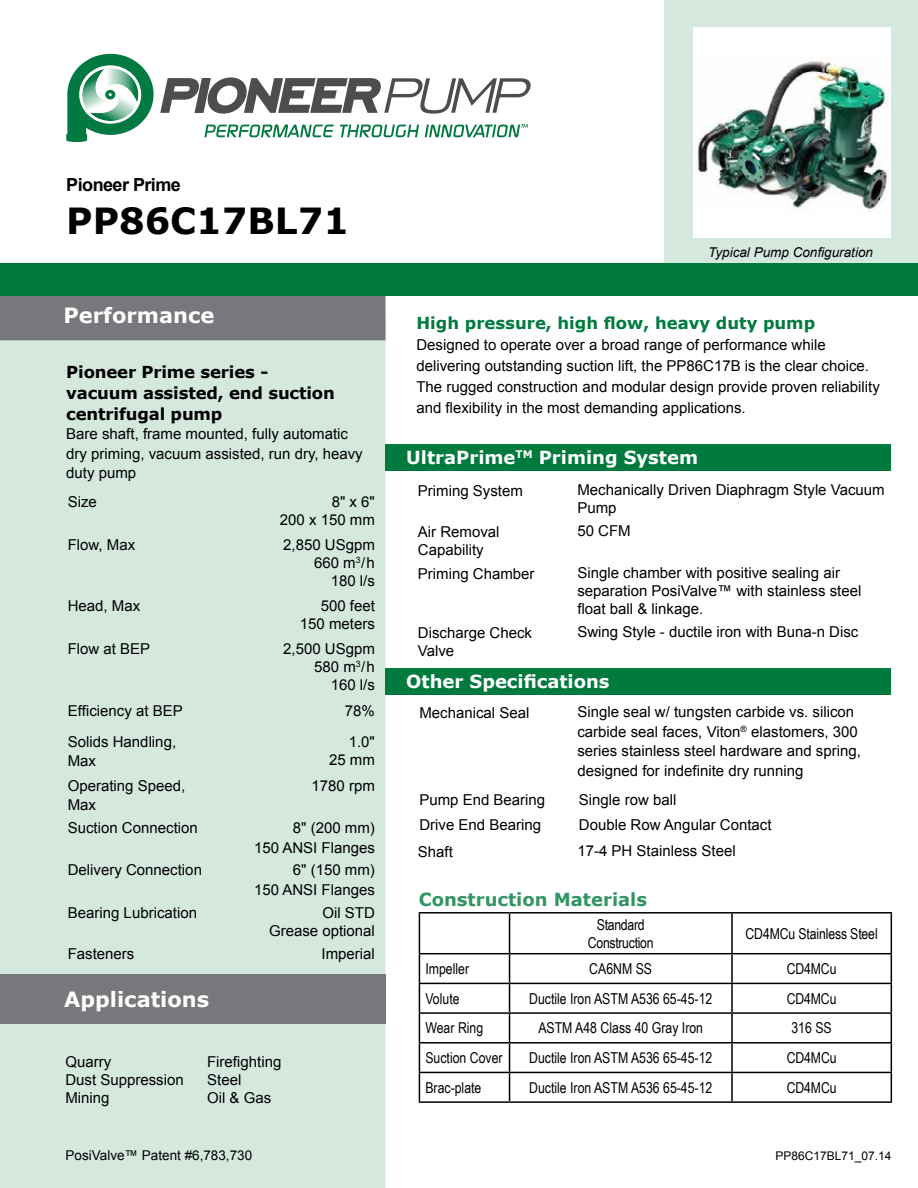
<style>
.page{position:relative;width:918px;height:1188px;background:#fff}
.page>*{position:absolute;margin:0;border:0;box-sizing:border-box;transform-origin:0 0}
.t1{font:700 36px "Verdana";color:#000}
.t2{font:700 21px "Verdana";color:#fff}
.t3{font:700 18px "Verdana";color:#fff}
.t4{font:700 18px "Verdana";color:#339564}
.t5{font:700 18px "Arial";letter-spacing:-.03em;color:#000}
.t6{font:700 16.5px/21px "Verdana";letter-spacing:-.01em;color:#000}
.t7{font:700 16.5px "Verdana";color:#007a3d}
.t8{font:15px/18px "Arial";color:#000}
.t9{font:15px "Arial Narrow";color:#000}
.t10{font:15px/18px "Arial Narrow";letter-spacing:-.02em;color:#000;text-align:center}
.t11{font:13.5px "Arial";color:#000}
.t12{font:italic 13.5px "Arial";color:#000}
.t13{font:12px "Arial";color:#000}
</style>
<div class="page">
<div style="left:664px;top:0;width:254px;height:269px;background:#d4e8de"></div>
<div style="left:694px;top:27px;width:197px;height:211px;background:#fff"></div>
<div style="left:0;top:319px;width:387px;height:869px;background:#d4e8de"></div>
<div style="left:0;top:296px;width:386px;height:44px;background:#77787b"></div>
<div style="left:0;top:263px;width:918px;height:33px;background:#007a3d"></div>
<div style="left:0;top:974px;width:386px;height:50px;background:#77787b"></div>
<div style="left:385px;top:668px;width:506px;height:27px;background:#007a3d"></div>
<div style="left:385px;top:444px;width:506px;height:27px;background:#007a3d"></div>
<svg style="left:160px;top:77px;width:371px;height:37px"></svg>
<svg style="left:66px;top:54px;width:88px;height:88px"></svg>
<svg style="left:204px;top:124px;width:130px;height:13px"></svg>
<svg style="left:340px;top:125px;width:79px;height:12px"></svg>
<svg style="left:425px;top:124px;width:103px;height:13px"></svg>
<img style="left:697px;top:57px;width:194px;height:155px">
<hr style="left:419px;top:912px;width:91px;height:2px;background:#000">
<hr style="left:419px;top:914px;width:1px;height:39px;background:#000">
<hr style="left:510px;top:912px;width:222px;height:2px;background:#000">
<hr style="left:509px;top:914px;width:1px;height:39px;background:#000">
<hr style="left:732px;top:912px;width:160px;height:2px;background:#000">
<hr style="left:731px;top:914px;width:2px;height:39px;background:#000">
<hr style="left:891px;top:914px;width:1px;height:39px;background:#000">
<hr style="left:419px;top:953px;width:91px;height:1px;background:#000">
<hr style="left:510px;top:953px;width:222px;height:1px;background:#000">
<hr style="left:732px;top:953px;width:160px;height:1px;background:#000">
<hr style="left:731px;top:954px;width:2px;height:29px;background:#000">
<hr style="left:419px;top:983px;width:91px;height:1px;background:#000">
<hr style="left:510px;top:983px;width:222px;height:1px;background:#000">
<hr style="left:732px;top:983px;width:160px;height:1px;background:#000">
<hr style="left:731px;top:984px;width:2px;height:28px;background:#000">
<hr style="left:419px;top:1012px;width:91px;height:2px;background:#000">
<hr style="left:510px;top:1012px;width:222px;height:2px;background:#000">
<hr style="left:732px;top:1012px;width:160px;height:2px;background:#000">
<hr style="left:731px;top:1014px;width:2px;height:28px;background:#000">
<hr style="left:419px;top:1042px;width:91px;height:2px;background:#000">
<hr style="left:510px;top:1042px;width:222px;height:2px;background:#000">
<hr style="left:732px;top:1042px;width:160px;height:2px;background:#000">
<hr style="left:731px;top:1044px;width:2px;height:28px;background:#000">
<hr style="left:419px;top:1072px;width:91px;height:1px;background:#000">
<svg style="left:419px;top:954px;width:1px;height:147px"></svg>
<hr style="left:510px;top:1072px;width:222px;height:1px;background:#000">
<svg style="left:509px;top:954px;width:1px;height:147px"></svg>
<hr style="left:732px;top:1072px;width:160px;height:1px;background:#000">
<hr style="left:731px;top:1073px;width:2px;height:28px;background:#000">
<hr style="left:419px;top:1101px;width:91px;height:2px;background:#000">
<hr style="left:510px;top:1101px;width:222px;height:2px;background:#000">
<hr style="left:732px;top:1101px;width:160px;height:2px;background:#000">
<svg style="left:891px;top:954px;width:1px;height:147px"></svg>
<p class="t5" style="left:66px;top:172px;width:116px">Pioneer Prime</p>
<h1 class="t1" style="left:66px;top:197px;width:284px">PP86C17BL71</h1>
<h2 class="t2" style="left:63px;top:301px;width:152px">Performance</h2>
<p class="t6" style="left:66px;top:361px;width:270px">Pioneer Prime series - vacuum assisted, end suction centrifugal pump</p>
<p class="t8" style="left:66px;top:424px;width:298px;line-height:19.5px">Bare shaft, frame mounted, fully automatic dry priming, vacuum assisted, run dry, heavy duty pump</p>
<p class="t8" style="left:68px;top:493px;width:31px">Size</p>
<p class="t8" style="left:280px;top:493px;width:97px;text-align:right">8" x 6"<br>200 x 150 mm</p>
<p class="t8" style="left:68px;top:535px;width:69px">Flow, Max</p>
<p class="t8" style="left:283px;top:535px;width:93px;text-align:right">2,850 USgpm<br>660 m<sup>3</sup>/h<br>180 l/s</p>
<p class="t8" style="left:68px;top:597px;width:74px">Head, Max</p>
<p class="t8" style="left:300px;top:597px;width:77px;text-align:right">500 feet<br>150 meters</p>
<p class="t8" style="left:68px;top:640px;width:84px">Flow at BEP</p>
<p class="t8" style="left:283px;top:640px;width:93px;text-align:right">2,500 USgpm<br>580 m<sup>3</sup>/h<br>160 l/s</p>
<p class="t8" style="left:68px;top:702px;width:117px">Efficiency at BEP</p>
<p class="t8" style="left:345px;top:702px;width:32px">78%</p>
<p class="t8" style="left:68px;top:732px;width:110px;line-height:19.5px">Solids Handling,<br>Max</p>
<p class="t8" style="left:329px;top:733px;width:47px;text-align:right">1.0"<br>25 mm</p>
<p class="t8" style="left:68px;top:776px;width:119px;line-height:19.5px">Operating Speed,<br>Max</p>
<p class="t8" style="left:312px;top:776px;width:65px">1780 rpm</p>
<p class="t8" style="left:68px;top:819px;width:132px">Suction Connection</p>
<p class="t8" style="left:254px;top:818px;width:122px;line-height:19.5px;text-align:right">8" (200 mm)<br>150 ANSI Flanges</p>
<p class="t8" style="left:68px;top:861px;width:136px">Delivery Connection</p>
<p class="t8" style="left:254px;top:861px;width:122px;line-height:19.5px;text-align:right">6" (150 mm)<br>150 ANSI Flanges</p>
<p class="t8" style="left:68px;top:904px;width:131px">Bearing Lubrication</p>
<p class="t8" style="left:269px;top:904px;width:107px;text-align:right">Oil STD<br>Grease optional</p>
<p class="t8" style="left:68px;top:945px;width:68px">Fasteners</p>
<p class="t8" style="left:322px;top:945px;width:55px">Imperial</p>
<h2 class="t2" style="left:64px;top:984px;width:146px">Applications</h2>
<p class="t8" style="left:65px;top:1053px;width:47px">Quarry</p>
<p class="t8" style="left:207px;top:1053px;width:76px">Firefighting</p>
<p class="t8" style="left:65px;top:1071px;width:120px">Dust Suppression</p>
<p class="t8" style="left:207px;top:1071px;width:36px">Steel</p>
<p class="t8" style="left:65px;top:1089px;width:46px">Mining</p>
<p class="t8" style="left:207px;top:1089px;width:66px">Oil &amp; Gas</p>
<p class="t11" style="left:66px;top:1146px;width:188px">PosiValve™ Patent #6,783,730</p>
<p class="t12" style="left:708px;top:244px;width:166px">Typical Pump Configuration</p>
<p class="t7" style="left:416px;top:312px;width:400px">High pressure, high flow, heavy duty pump</p>
<p class="t8" style="left:416px;top:334px;width:465px;line-height:21px">Designed to operate over a broad range of performance while delivering outstanding suction lift, the PP86C17B is the clear choice.<br>The rugged construction and modular design provide proven reliability and flexibility in the most demanding applications.</p>
<p class="t3" style="left:406px;top:446px;width:253px">Optional Priming System</p>
<p class="t3" style="left:406px;top:446px;width:293px">UltraPrime<sup>TM</sup> Priming System</p>
<p class="t8" style="left:418px;top:482px;width:107px">Priming System</p>
<p class="t8" style="left:577px;top:481px;width:309px">Mechanically Driven Diaphragm Style Vacuum<br>Pump</p>
<p class="t8" style="left:418px;top:523px;width:83px">Air Removal<br>Capability</p>
<p class="t8" style="left:577px;top:522px;width:55px">50 CFM</p>
<p class="t8" style="left:418px;top:565px;width:118px">Priming Chamber</p>
<p class="t8" style="left:577px;top:564px;width:286px">Single chamber with positive sealing air separation PosiValve™ with stainless steel float ball &amp; linkage.</p>
<p class="t8" style="left:418px;top:623px;width:116px">Discharge Check<br>Valve</p>
<p class="t8" style="left:577px;top:623px;width:282px">Swing Style - ductile iron with Buna-n Disc</p>
<p class="t3" style="left:406px;top:670px;width:205px">Other Specifications</p>
<p class="t8" style="left:419px;top:704px;width:112px">Mechanical Seal</p>
<p class="t8" style="left:577px;top:702px;width:285px;line-height:19.8px">Single seal w/ tungsten carbide vs. silicon carbide seal faces, Viton<sup>®</sup> elastomers, 300 series stainless steel hardware and spring, designed for indefinite dry running</p>
<p class="t8" style="left:419px;top:791px;width:127px">Pump End Bearing</p>
<p class="t8" style="left:579px;top:791px;width:99px">Single row ball</p>
<p class="t8" style="left:419px;top:816px;width:123px">Drive End Bearing</p>
<p class="t8" style="left:579px;top:815px;width:194px">Double Row Angular Contact</p>
<p class="t8" style="left:418px;top:843px;width:37px">Shaft</p>
<p class="t8" style="left:577px;top:842px;width:160px">17-4 PH Stainless Steel</p>
<p class="t4" style="left:419px;top:888px;width:230px">Construction Materials</p>
<p class="t10" style="left:588px;top:915px;width:67px">Standard<br>Construction</p>
<p class="t9" style="left:746px;top:922px;width:134px">CD4MCu Stainless Steel</p>
<p class="t9" style="left:425px;top:958px;width:45px">Impeller</p>
<p class="t9" style="left:589px;top:958px;width:64px">CA6NM SS</p>
<p class="t9" style="left:787px;top:958px;width:51px">CD4MCu</p>
<p class="t9" style="left:425px;top:987px;width:36px">Volute</p>
<p class="t9" style="left:529px;top:987px;width:185px">Ductile Iron ASTM A536 65-45-12</p>
<p class="t9" style="left:787px;top:987px;width:51px">CD4MCu</p>
<p class="t9" style="left:425px;top:1017px;width:59px">Wear Ring</p>
<p class="t9" style="left:538px;top:1017px;width:166px">ASTM A48 Class 40 Gray Iron</p>
<p class="t9" style="left:791px;top:1017px;width:42px">316 SS</p>
<p class="t9" style="left:425px;top:1047px;width:79px">Suction Cover</p>
<p class="t9" style="left:529px;top:1047px;width:185px">Ductile Iron ASTM A536 65-45-12</p>
<p class="t9" style="left:787px;top:1047px;width:51px">CD4MCu</p>
<p class="t9" style="left:425px;top:1076px;width:58px">Brac-plate</p>
<p class="t9" style="left:529px;top:1076px;width:185px">Ductile Iron ASTM A536 65-45-12</p>
<p class="t9" style="left:787px;top:1076px;width:51px">CD4MCu</p>
<p class="t13" style="left:775px;top:1148px;width:118px">PP86C17BL71_07.14</p>
</div>
